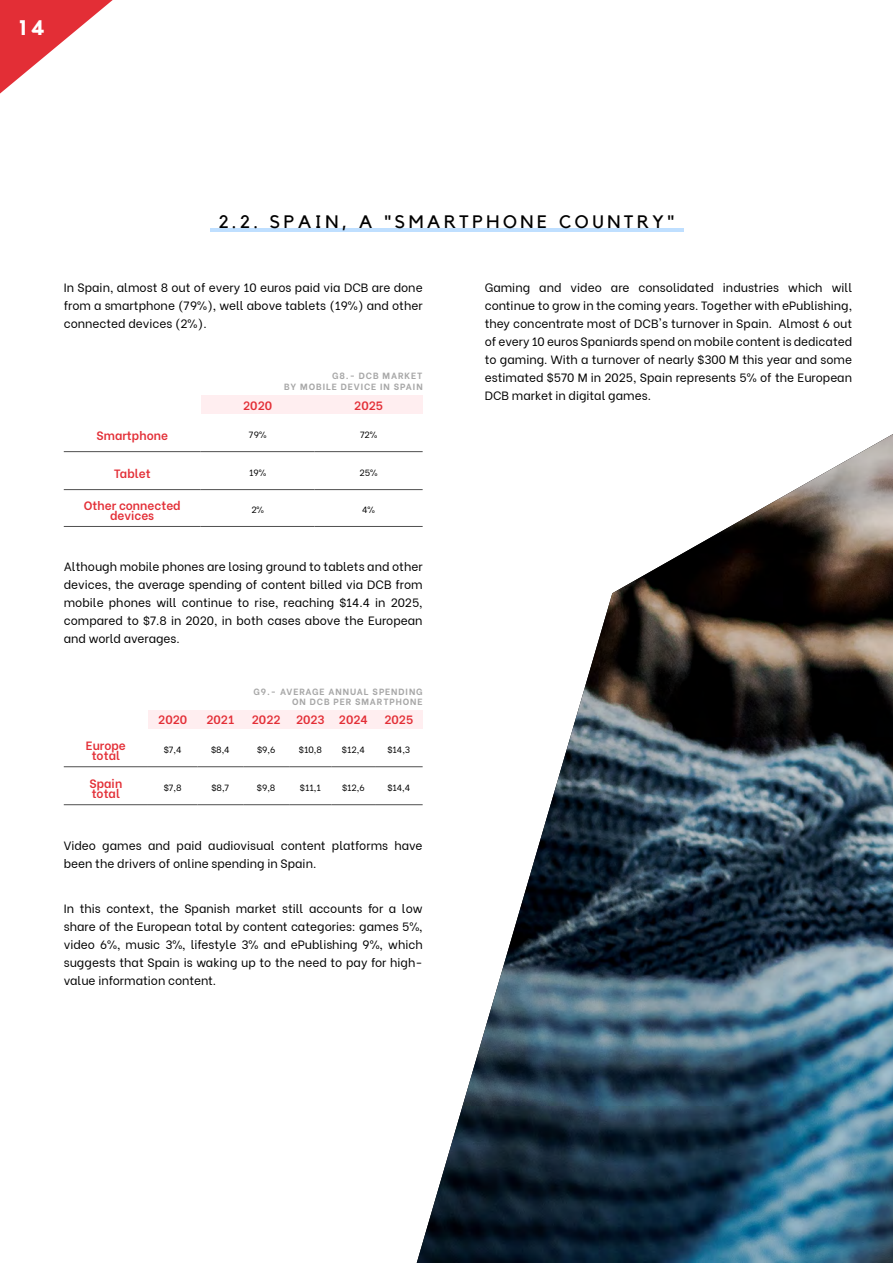
<style>
.page{position:relative;width:893px;height:1263px;background:#fff}
.page>*{position:absolute;margin:0;border:0;box-sizing:border-box;transform-origin:0 0}
.t1{font:700 21px "Kollektif";color:#fff}
.t2{font:18px "Kollektif";letter-spacing:.2em;color:#000}
.t3{font:12px/18px "Be Vietnam";color:#000;text-align:justify}
.t4{font:600 12px/10.5px "Be Vietnam";color:#e32e36;text-align:center}
.t5{font:700 9px/10.8px "Be Vietnam";letter-spacing:.1em;color:#a7a7a7;text-align:right}
.t6{font:9px "Be Vietnam";color:#000}
</style>
<div class="page">
<svg style="left:0;top:0;width:113px;height:94px"></svg>
<img style="left:417px;top:434px;width:476px;height:829px">
<svg style="left:585px;top:748px;width:308px;height:515px;background:#345468"></svg>
<hr style="left:210px;top:228px;width:473px;height:3px;background:#bfdfff">
<div style="left:148px;top:710px;width:275px;height:18px;background:#ffeef0"></div>
<hr style="left:64px;top:766px;width:84px;height:1px;background:#4f4f4f">
<hr style="left:148px;top:766px;width:49px;height:1px;background:#4f4f4f">
<hr style="left:197px;top:766px;width:46px;height:1px;background:#4f4f4f">
<hr style="left:243px;top:766px;width:46px;height:1px;background:#4f4f4f">
<hr style="left:289px;top:766px;width:43px;height:1px;background:#4f4f4f">
<hr style="left:332px;top:766px;width:43px;height:1px;background:#4f4f4f">
<hr style="left:375px;top:766px;width:48px;height:1px;background:#4f4f4f">
<hr style="left:64px;top:804px;width:84px;height:1px;background:#4f4f4f">
<hr style="left:148px;top:804px;width:49px;height:1px;background:#4f4f4f">
<hr style="left:197px;top:804px;width:46px;height:1px;background:#4f4f4f">
<hr style="left:243px;top:804px;width:46px;height:1px;background:#4f4f4f">
<hr style="left:289px;top:804px;width:43px;height:1px;background:#4f4f4f">
<hr style="left:332px;top:804px;width:43px;height:1px;background:#4f4f4f">
<hr style="left:375px;top:804px;width:48px;height:1px;background:#4f4f4f">
<div style="left:201px;top:396px;width:222px;height:18px;background:#ffeef0"></div>
<hr style="left:64px;top:451px;width:137px;height:1px;background:#4f4f4f">
<hr style="left:201px;top:451px;width:114px;height:1px;background:#4f4f4f">
<hr style="left:315px;top:451px;width:108px;height:1px;background:#4f4f4f">
<hr style="left:64px;top:489px;width:137px;height:1px;background:#4f4f4f">
<hr style="left:201px;top:489px;width:114px;height:1px;background:#4f4f4f">
<hr style="left:315px;top:489px;width:108px;height:1px;background:#4f4f4f">
<hr style="left:64px;top:526px;width:137px;height:1px;background:#4f4f4f">
<hr style="left:201px;top:526px;width:114px;height:1px;background:#4f4f4f">
<hr style="left:315px;top:526px;width:108px;height:1px;background:#4f4f4f">
<h1 class="t1" style="left:19px;top:15px;width:28px">14</h1>
<h2 class="t2" style="left:219px;top:211px;width:457px">2.2. SPAIN, A "SMARTPHONE COUNTRY"</h2>
<p class="t3" style="left:64px;top:277px;width:360px">In Spain, almost 8 out of every 10 euros paid via DCB are done from a smartphone (79%), well above tablets (19%) and other connected devices (2%).</p>
<p class="t5" style="left:284px;top:370px;width:140px">G8.- DCB MARKET<br>BY MOBILE DEVICE IN SPAIN</p>
<p class="t4" style="left:243px;top:399px;width:30px">2020</p>
<p class="t4" style="left:354px;top:399px;width:30px">2025</p>
<p class="t4" style="left:97px;top:429px;width:73px">Smartphone</p>
<p class="t6" style="left:249px;top:427px;width:19px">79%</p>
<p class="t6" style="left:360px;top:427px;width:19px">72%</p>
<p class="t4" style="left:114px;top:467px;width:38px">Tablet</p>
<p class="t6" style="left:249px;top:465px;width:19px">19%</p>
<p class="t6" style="left:360px;top:465px;width:20px">25%</p>
<p class="t4" style="left:84px;top:499px;width:98px">Other connected devices</p>
<p class="t6" style="left:251px;top:503px;width:14px">2%</p>
<p class="t6" style="left:362px;top:503px;width:14px">4%</p>
<p class="t3" style="left:64px;top:556px;width:360px">Although mobile phones are losing ground to tablets and other devices, the average spending of content billed via DCB from mobile phones will continue to rise, reaching $14.4 in 2025, compared to $7.8 in 2020, in both cases above the European and world averages.</p>
<p class="t5" style="left:254px;top:685px;width:171px">G9.- AVERAGE ANNUAL SPENDING<br>ON DCB PER SMARTPHONE</p>
<p class="t4" style="left:158px;top:713px;width:30px">2020</p>
<p class="t4" style="left:206px;top:713px;width:29px">2021</p>
<p class="t4" style="left:252px;top:713px;width:30px">2022</p>
<p class="t4" style="left:296px;top:713px;width:73px">2023 2024</p>
<p class="t4" style="left:384px;top:713px;width:30px">2025</p>
<p class="t4" style="left:86px;top:739px;width:41px">Europe total</p>
<p class="t6" style="left:164px;top:742px;width:19px">$7,4</p>
<p class="t6" style="left:211px;top:742px;width:20px">$8,4</p>
<p class="t6" style="left:257px;top:742px;width:20px">$9,6</p>
<p class="t6" style="left:299px;top:742px;width:25px">$10,8</p>
<p class="t6" style="left:342px;top:742px;width:24px">$12,4</p>
<p class="t6" style="left:387px;top:742px;width:24px">$14,3</p>
<p class="t4" style="left:89px;top:777px;width:34px;text-align:left">Spain total</p>
<p class="t6" style="left:164px;top:780px;width:19px">$7,8</p>
<p class="t6" style="left:211px;top:780px;width:19px">$8,7</p>
<p class="t6" style="left:257px;top:780px;width:20px">$9,8</p>
<p class="t6" style="left:300px;top:780px;width:22px">$11,1</p>
<p class="t6" style="left:342px;top:780px;width:24px">$12,6</p>
<p class="t6" style="left:387px;top:780px;width:24px">$14,4</p>
<p class="t3" style="left:64px;top:835px;width:360px">Video games and paid audiovisual content platforms have been the drivers of online spending in Spain.</p>
<p class="t3" style="left:64px;top:898px;width:360px">In this context, the Spanish market still accounts for a low share of the European total by content categories: games 5%, video 6%, music 3%, lifestyle 3% and ePublishing 9%, which suggests that Spain is waking up to the need to pay for high&shy;value information content.</p>
<p class="t3" style="left:485px;top:277px;width:369px">Gaming and video are consolidated industries which will continue to grow in the coming years. Together with ePublishing, they concentrate most of DCB's turnover in Spain. Almost 6 out of every 10 euros Spaniards spend on mobile content is dedicated to gaming. With a turnover of nearly $300 M this year and some estimated $570 M in 2025, Spain represents 5% of the European DCB market in digital games.</p>
</div>
